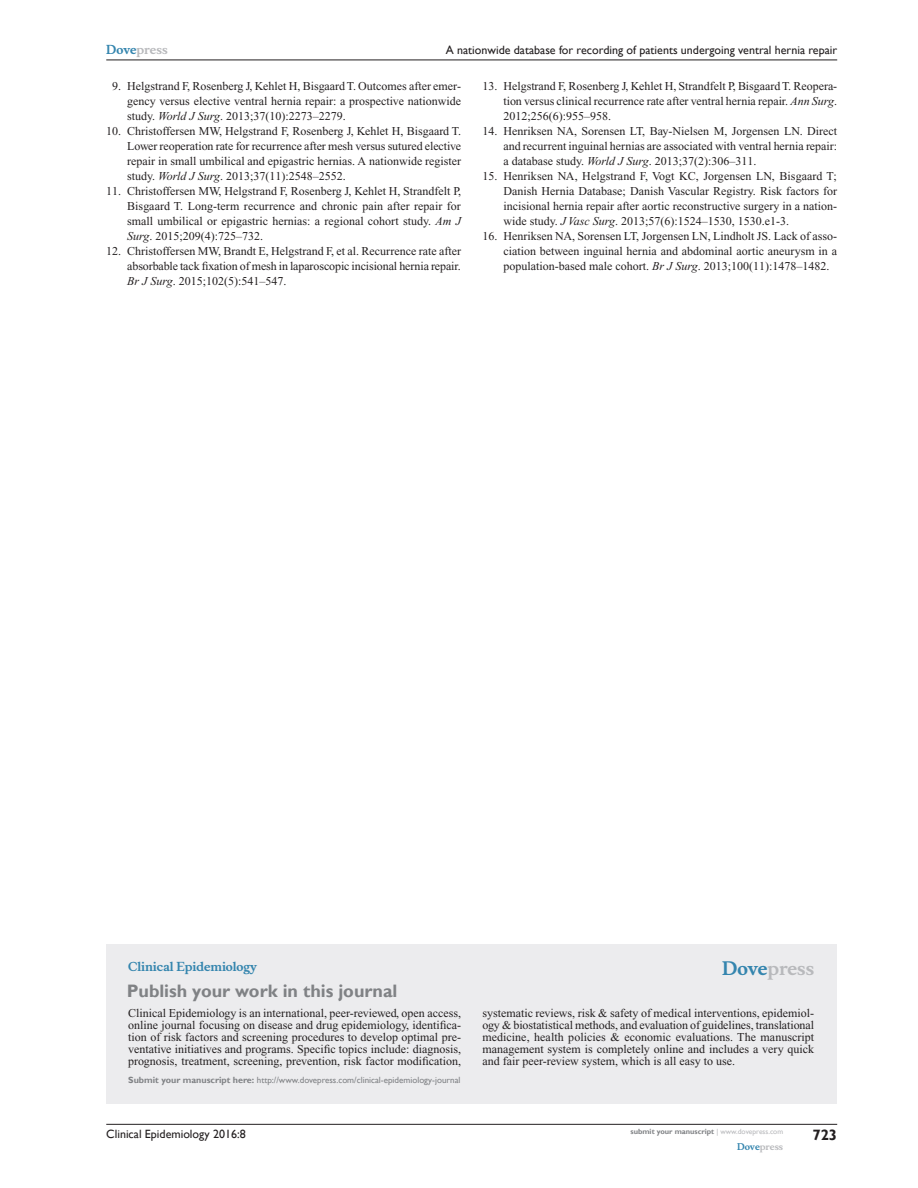
<style>
.page{position:relative;width:918px;height:1188px;background:#fff}
.page>*{position:absolute;margin:0;border:0;box-sizing:border-box;transform-origin:0 0}
.PromBx-H1{font:700 18px "Gill Sans";color:#808285}
.PromBx-Brand{font:700 18px "Musee";color:#b8b9bc}
.t1{font:700 15px "Gill Sans";color:#231f20}
.RefNL2{font:12px/15px "Times New Roman";color:#231f20;text-align:justify}
.PromBx-Tx{font:12px/12px "Times New Roman";color:#231f20;text-align:justify}
.t2{font:12px "Gill Sans";color:#231f20}
.PromBx-JrnlName{font:700 12px "Musee";color:#3485ae}
.t3{font:700 12px "Musee";color:#b8b9bc}
.PromBx-SubmitMssWebA{font:9px "Gill Sans";color:#808285}
.t4{font:700 9px "Musee";color:#b8b9bc}
.t5{font:700 7.5px "Gill Sans";color:#808285}
.s1{color:#3485ae}
.s2{font-style:italic}
.s3{font-weight:700}
.s4{font-weight:400;color:#b8b9bc}
</style>
<div class="page">
<div style="left:106px;top:944px;width:731px;height:159px;background:#ececee"></div>
<hr style="left:106px;top:1124px;width:731px;height:1px;background:#231f20">
<hr style="left:106px;top:60px;width:731px;height:1px;background:#231f20">
<p class="t3" style="left:106px;top:43px;width:63px"><span class="s1">Dove</span>press</p>
<p class="t2" style="left:446px;top:43px;width:393px">A nationwide database for recording of patients undergoing ventral hernia repair</p>
<p class="RefNL2" style="left:127px;top:79px;width:335px;text-indent:-15px">9. Helgstrand F, Rosenberg J, Kehlet H, Bisgaard T. Outcomes after emer&shy;gency versus elective ventral hernia repair: a prospective nationwide study. <span class="s2">World J Surg</span>. 2013;37(10):2273–2279.</p>
<p class="RefNL2" style="left:127px;top:124px;width:335px;text-indent:-21px">10. Christoffersen MW, Helgstrand F, Rosenberg J, Kehlet H, Bisgaard T.<br>Lower reoperation rate for recurrence after mesh versus sutured elective repair in small umbilical and epigastric hernias. A nationwide register study. <span class="s2">World J Surg</span>. 2013;37(11):2548–2552.</p>
<p class="RefNL2" style="left:127px;top:184px;width:335px;text-indent:-21px">11. Christoffersen MW, Helgstrand F, Rosenberg J, Kehlet H, Strandfelt P, Bisgaard T. Long-term recurrence and chronic pain after repair for small umbilical or epigastric hernias: a regional cohort study. <span class="s2">Am J Surg</span>. 2015;209(4):725–732.</p>
<p class="RefNL2" style="left:127px;top:244px;width:335px;text-indent:-21px">12. Christoffersen MW, Brandt E, Helgstrand F, et al. Recurrence rate after absorbable tack fixation of mesh in laparoscopic incisional hernia repair.<br><span class="s2">Br J Surg</span>. 2015;102(5):541–547.</p>
<p class="RefNL2" style="left:503px;top:79px;width:335px;text-indent:-21px">13. Helgstrand F, Rosenberg J, Kehlet H, Strandfelt P, Bisgaard T. Reopera&shy;tion versus clinical recurrence rate after ventral hernia repair. <span class="s2">Ann Surg</span>.<br>2012;256(6):955–958.</p>
<p class="RefNL2" style="left:503px;top:124px;width:335px;text-indent:-21px">14. Henriksen NA, Sorensen LT, Bay-Nielsen M, Jorgensen LN. Direct and recurrent inguinal hernias are associated with ventral hernia repair: a database study. <span class="s2">World J Surg</span>. 2013;37(2):306–311.</p>
<p class="RefNL2" style="left:503px;top:169px;width:335px;text-indent:-21px">15. Henriksen NA, Helgstrand F, Vogt KC, Jorgensen LN, Bisgaard T; Danish Hernia Database; Danish Vascular Registry. Risk factors for incisional hernia repair after aortic reconstructive surgery in a nation&shy;wide study. <span class="s2">J Vasc Surg</span>. 2013;57(6):1524–1530, 1530.e1-3.</p>
<p class="RefNL2" style="left:503px;top:229px;width:335px;text-indent:-21px">16. Henriksen NA, Sorensen LT, Jorgensen LN, Lindholt JS. Lack of asso&shy;ciation between inguinal hernia and abdominal aortic aneurysm in a population-based male cohort. <span class="s2">Br J Surg</span>. 2013;100(11):1478–1482.</p>
<p class="PromBx-JrnlName" style="left:128px;top:959px;width:130px">Clinical Epidemiology</p>
<p class="PromBx-H1" style="left:127px;top:980px;width:272px">Publish your work in this journal</p>
<p class="PromBx-Brand" style="left:722px;top:958px;width:94px"><span class="s1">Dove</span>press</p>
<p class="PromBx-Tx" style="left:128px;top:1007px;width:334px">Clinical Epidemiology is an international, peer-reviewed, open access, online journal focusing on disease and drug epidemiology, identifica&shy;tion of risk factors and screening procedures to develop optimal pre&shy;ventative initiatives and programs. Specific topics include: diagnosis, prognosis, treatment, screening, prevention, risk factor modification,</p>
<p class="PromBx-Tx" style="left:482px;top:1007px;width:333px">systematic reviews, risk &amp; safety of medical interventions, epidemiol&shy;ogy &amp; biostatistical methods, and evaluation of guidelines, translational medicine, health policies &amp; economic evaluations. The manuscript management system is completely online and includes a very quick and fair peer-review system, which is all easy to use.</p>
<p class="PromBx-SubmitMssWebA" style="left:128px;top:1075px;width:334px"><span class="s3">Submit your manuscript here:</span> http://www.dovepress.com/clinical-epidemiology-journal</p>
<p class="t2" style="left:106px;top:1127px;width:141px">Clinical Epidemiology 2016:8</p>
<p class="t5" style="left:631px;top:1127px;width:154px">submit your manuscript <span class="s4">| www.dovepress.com</span></p>
<p class="t4" style="left:737px;top:1141px;width:48px"><span class="s1">Dove</span>press</p>
<p class="t1" style="left:812px;top:1126px;width:26px">723</p>
</div>
